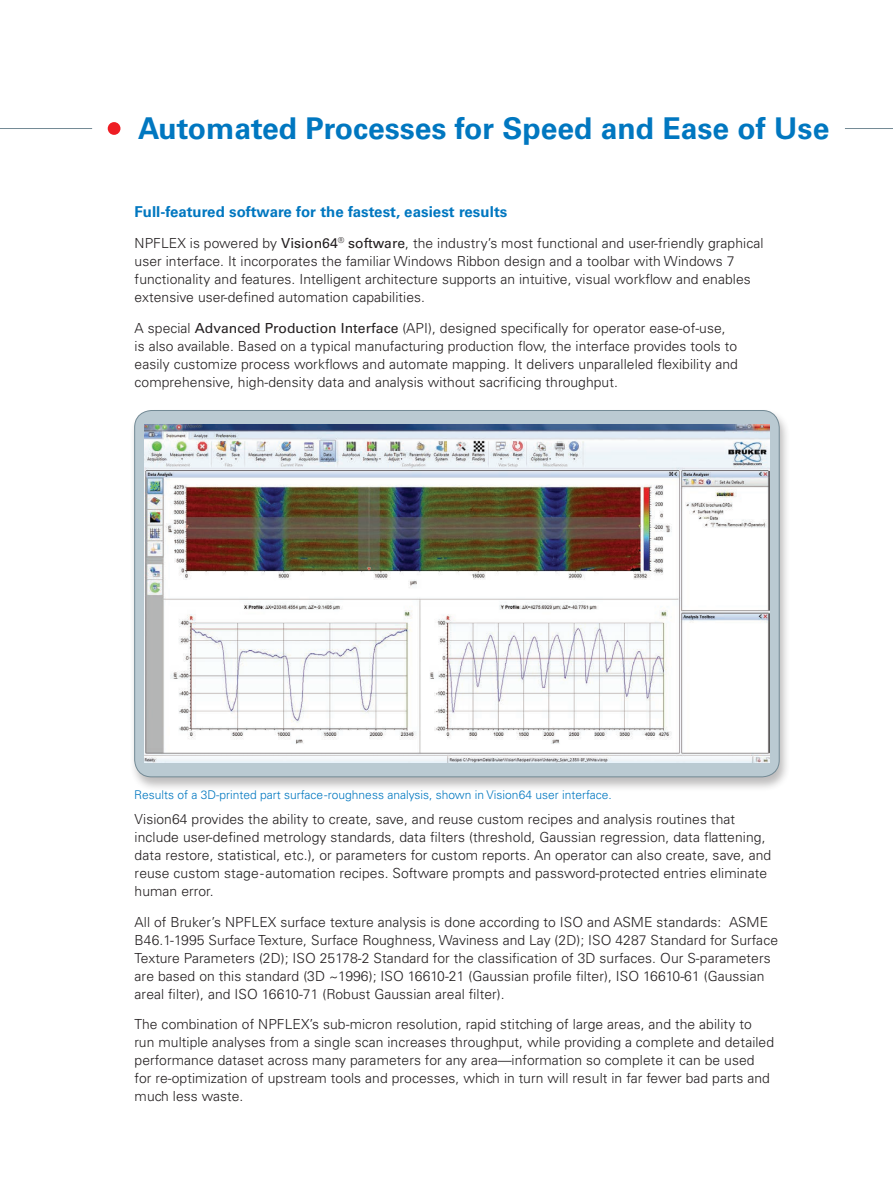
<style>
.page{position:relative;width:893px;height:1187px;background:#fff}
.page>*{position:absolute;margin:0;border:0;box-sizing:border-box;transform-origin:0 0}
.t1{font:700 30px "Univers LT Std";color:#0077c0}
.t2{font:700 15px "Univers LT Std";letter-spacing:.005em;color:#0077c0}
.t3{font:300 13.8px/18px "Univers LT Std";letter-spacing:.005em;color:#231f20}
.t4{font:300 12px "Univers LT Std";color:#0077c0}
.s1{font-weight:400}
</style>
<div class="page">
<div style="left:108px;top:122px;width:12px;height:13px;background:#ee1d23;border-radius:50%"></div>
<hr style="left:0;top:128px;width:92px;height:1px;background:#738a95">
<hr style="left:845px;top:128px;width:48px;height:1px;background:#738a95">
<div style="left:130px;top:408px;width:661px;height:383px;background:#231f20;opacity:.3"></div>
<div style="left:135px;top:410px;width:644px;height:366px;background:#bacad2;border-radius:17px"></div>
<img style="left:145px;top:424px;width:624px;height:338px">
<h1 class="t1" style="left:138px;top:110px;width:693px">Automated Processes for Speed and Ease of Use</h1>
<p class="t2" style="left:135px;top:203px;width:374px">Full-featured software for the fastest, easiest results</p>
<p class="t3" style="left:135px;top:234px;width:630px">NPFLEX is powered by <span class="s1">Vision64</span><sup>®</sup> <span class="s1">software</span>, the industry’s most functional and user-friendly graphical user interface. It incorporates the familiar Windows Ribbon design and a toolbar with Windows 7 functionality and features. Intelligent architecture supports an intuitive, visual workflow and enables extensive user-defined automation capabilities.</p>
<p class="t3" style="left:135px;top:319px;width:605px">A special <span class="s1">Advanced Production Interface</span> (API), designed specifically for operator ease-of-use, is also available. Based on a typical manufacturing production flow, the interface provides tools to easily customize process workflows and automate mapping. It delivers unparalleled flexibility and comprehensive, high-density data and analysis without sacrificing throughput.</p>
<p class="t4" style="left:134px;top:787px;width:479px">Results of a 3D-printed part surface-roughness analysis, shown in Vision64 user interface.</p>
<p class="t3" style="left:135px;top:809px;width:638px">Vision64 provides the ability to create, save, and reuse custom recipes and analysis routines that include user-defined metrology standards, data filters (threshold, Gaussian regression, data flattening, data restore, statistical, etc.), or parameters for custom reports. An operator can also create, save, and reuse custom stage-automation recipes. Software prompts and password-protected entries eliminate human error.</p>
<p class="t3" style="left:135px;top:912px;width:645px">All of Bruker’s NPFLEX surface texture analysis is done according to ISO and ASME standards: ASME B46.1-1995 Surface Texture, Surface Roughness, Waviness and Lay (2D); ISO 4287 Standard for Surface Texture Parameters (2D); ISO 25178-2 Standard for the classification of 3D surfaces. Our S-parameters are based on this standard (3D ~1996); ISO 16610-21 (Gaussian profile filter), ISO 16610-61 (Gaussian areal filter), and ISO 16610-71 (Robust Gaussian areal filter).</p>
<p class="t3" style="left:135px;top:1015px;width:641px">The combination of NPFLEX’s sub-micron resolution, rapid stitching of large areas, and the ability to run multiple analyses from a single scan increases throughput, while providing a complete and detailed performance dataset across many parameters for any area—information so complete it can be used for re-optimization of upstream tools and processes, which in turn will result in far fewer bad parts and much less waste.</p>
</div>
